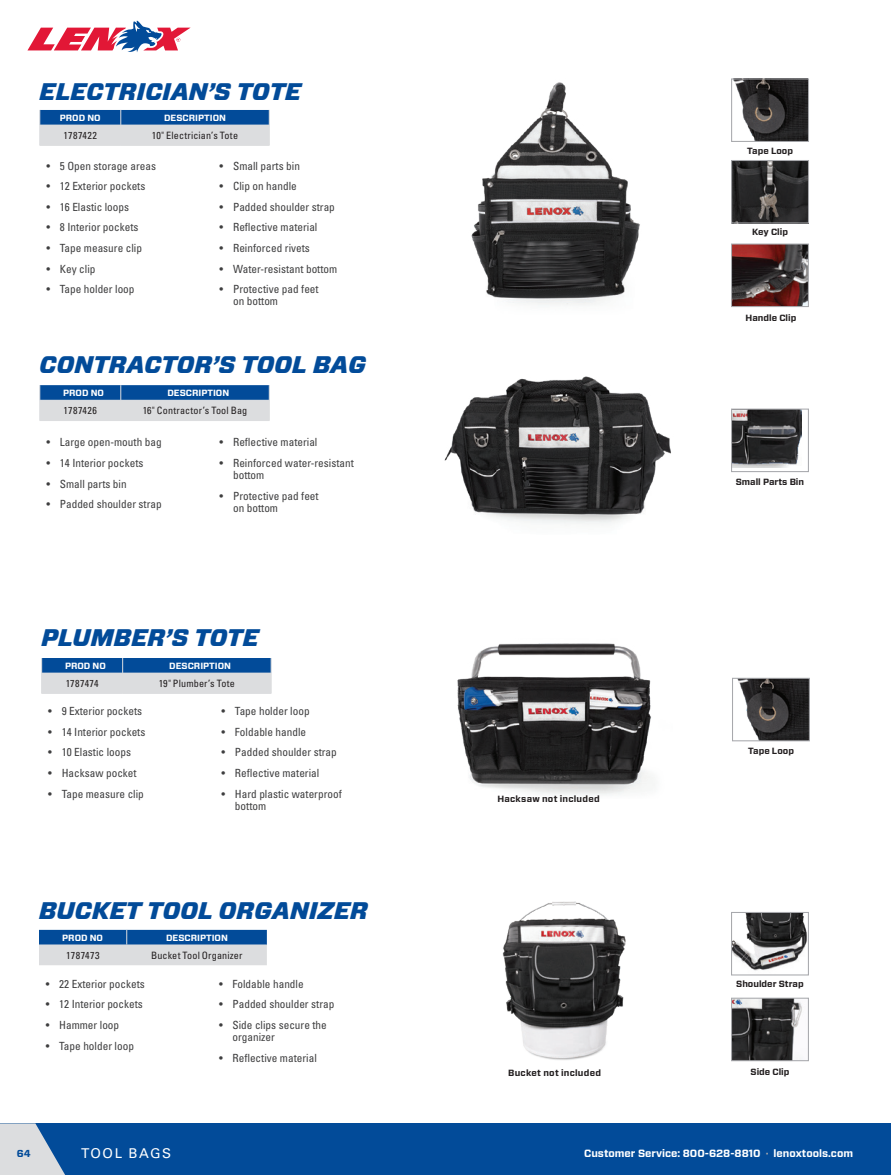
<style>
.page{position:relative;width:891px;height:1175px;background:#fff}
.page>*{position:absolute;margin:0;border:0;box-sizing:border-box;transform-origin:0 0}
.t1{font:italic 900 24px "Forza";color:#024b99}
.t2{font:13.5px "Univers LT Std";letter-spacing:.11em;color:#fff}
.t3{font:condensed 11.25px/12px "Univers LT Std";color:#3e3e3f}
.t4{font:700 10.5px "Forza";color:#fff}
.t5{font:condensed 10.2px "Univers LT Std";letter-spacing:.015em;color:#231f20}
.t6{font:condensed 10.2px "Univers LT Std";letter-spacing:.04em;color:#231f20}
.t7{font:condensed 10.2px "Univers LT Std";letter-spacing:.035em;color:#231f20}
.t8{font:700 10.2px "Forza";color:#024b99}
.t9{font:700 9px "Forza";color:#fff}
.t10{font:700 9px "Forza";color:#231f20}
.t11{font:700 9px "Forza";letter-spacing:.025em;color:#231f20}
.s1{color:#a8a9ad}
</style>
<div class="page">
<div style="left:0;top:1123px;width:891px;height:51px;background:#024b99"></div>
<svg style="left:0;top:1123px;width:65px;height:51px"></svg>
<svg style="left:27px;top:21px;width:164px;height:31px"></svg>
<img style="left:733px;top:410px;width:68px;height:57px">
<div style="left:731px;top:408px;width:78px;height:64px;border:1px solid #a8a9ad"></div>
<img style="left:733px;top:80px;width:74px;height:60px">
<div style="left:731px;top:78px;width:78px;height:64px;border:1px solid #a8a9ad"></div>
<img style="left:733px;top:162px;width:74px;height:59px">
<div style="left:731px;top:160px;width:78px;height:63px;border:1px solid #a8a9ad"></div>
<img style="left:733px;top:245px;width:74px;height:60px">
<div style="left:731px;top:243px;width:78px;height:64px;border:1px solid #a8a9ad"></div>
<img style="left:444px;top:376px;width:227px;height:148px">
<hr style="left:40px;top:420px;width:81px;height:1px;background:#dcdddf">
<hr style="left:121px;top:420px;width:148px;height:1px;background:#dcdddf">
<svg style="left:40px;top:385px;width:230px;height:35px;background:#7f9fc1"></svg>
<hr style="left:40px;top:400px;width:81px;height:1px;background:#dcdddf">
<hr style="left:121px;top:400px;width:148px;height:1px;background:#dcdddf">
<img style="left:471px;top:82px;width:169px;height:223px">
<hr style="left:40px;top:145px;width:81px;height:1px;background:#dcdddf">
<hr style="left:121px;top:145px;width:148px;height:1px;background:#dcdddf">
<svg style="left:40px;top:110px;width:230px;height:35px;background:#7f9fc1"></svg>
<hr style="left:40px;top:125px;width:81px;height:1px;background:#dcdddf">
<hr style="left:121px;top:125px;width:148px;height:1px;background:#dcdddf">
<img style="left:457px;top:643px;width:194px;height:152px">
<img style="left:738px;top:680px;width:70px;height:59px">
<div style="left:732px;top:678px;width:78px;height:63px;border:1px solid #a8a9ad"></div>
<hr style="left:41px;top:693px;width:82px;height:1px;background:#dcdddf">
<hr style="left:123px;top:693px;width:148px;height:1px;background:#dcdddf">
<svg style="left:41px;top:658px;width:231px;height:35px;background:#7f9fc1"></svg>
<hr style="left:41px;top:673px;width:82px;height:1px;background:#dcdddf">
<hr style="left:123px;top:673px;width:148px;height:1px;background:#dcdddf">
<img style="left:502px;top:901px;width:124px;height:159px">
<img style="left:733px;top:914px;width:74px;height:57px">
<div style="left:731px;top:912px;width:78px;height:63px;border:1px solid #a8a9ad"></div>
<img style="left:733px;top:999px;width:69px;height:60px">
<div style="left:731px;top:997px;width:78px;height:64px;border:1px solid #a8a9ad"></div>
<svg style="left:39px;top:929px;width:228px;height:36px;background:#85a3c3"></svg>
<hr style="left:39px;top:944px;width:88px;height:1px;background:#dcdddf">
<hr style="left:127px;top:944px;width:140px;height:1px;background:#dcdddf">
<h1 class="t1" style="left:40px;top:75px;width:263px">ELECTRICIAN’S TOTE</h1>
<p class="t9" style="left:60px;top:112px;width:42px">PROD NO</p>
<p class="t9" style="left:164px;top:112px;width:63px">DESCRIPTION</p>
<p class="t6" style="left:64px;top:129px;width:35px">1787422</p>
<p class="t5" style="left:152px;top:129px;width:88px">10" Electrician’s Tote</p>
<p class="t3" style="left:46px;top:159px;width:111px">• 5 Open storage areas</p>
<p class="t3" style="left:46px;top:180px;width:101px">• 12 Exterior pockets</p>
<p class="t3" style="left:46px;top:201px;width:84px">• 16 Elastic loops</p>
<p class="t3" style="left:46px;top:221px;width:94px">• 8 Interior pockets</p>
<p class="t3" style="left:46px;top:242px;width:97px">• Tape measure clip</p>
<p class="t3" style="left:46px;top:263px;width:51px">• Key clip</p>
<p class="t3" style="left:46px;top:283px;width:90px">• Tape holder loop</p>
<p class="t3" style="left:220px;top:159px;width:82px">• Small parts bin</p>
<p class="t3" style="left:220px;top:180px;width:79px">• Clip on handle</p>
<p class="t3" style="left:220px;top:201px;width:117px">• Padded shoulder strap</p>
<p class="t3" style="left:220px;top:221px;width:99px">• Reflective material</p>
<p class="t3" style="left:220px;top:242px;width:92px">• Reinforced rivets</p>
<p class="t3" style="left:220px;top:263px;width:119px">• Water-resistant bottom</p>
<p class="t3" style="left:233px;top:283px;width:87px;text-indent:-14px">• Protective pad feet on bottom</p>
<h1 class="t1" style="left:40px;top:348px;width:328px">CONTRACTOR’S TOOL BAG</h1>
<p class="t9" style="left:63px;top:387px;width:42px">PROD NO</p>
<p class="t9" style="left:167px;top:387px;width:63px">DESCRIPTION</p>
<p class="t6" style="left:64px;top:404px;width:35px">1787426</p>
<p class="t5" style="left:143px;top:404px;width:106px">16" Contractor’s Tool Bag</p>
<p class="t3" style="left:46px;top:436px;width:117px">• Large open-mouth bag</p>
<p class="t3" style="left:46px;top:457px;width:99px">• 14 Interior pockets</p>
<p class="t3" style="left:46px;top:477px;width:82px">• Small parts bin</p>
<p class="t3" style="left:46px;top:498px;width:117px">• Padded shoulder strap</p>
<p class="t3" style="left:220px;top:436px;width:99px">• Reflective material</p>
<p class="t3" style="left:233px;top:457px;width:122px;text-indent:-14px">• Reinforced water-resistant bottom</p>
<p class="t3" style="left:233px;top:489px;width:87px;text-indent:-14px">• Protective pad feet on bottom</p>
<h1 class="t1" style="left:41px;top:621px;width:219px">PLUMBER’S TOTE</h1>
<p class="t9" style="left:65px;top:660px;width:42px">PROD NO</p>
<p class="t9" style="left:169px;top:660px;width:63px">DESCRIPTION</p>
<p class="t5" style="left:66px;top:677px;width:34px">1787474</p>
<p class="t5" style="left:159px;top:677px;width:78px">19" Plumber’s Tote</p>
<p class="t3" style="left:48px;top:705px;width:96px">• 9 Exterior pockets</p>
<p class="t3" style="left:48px;top:725px;width:99px">• 14 Interior pockets</p>
<p class="t3" style="left:48px;top:746px;width:84px">• 10 Elastic loops</p>
<p class="t3" style="left:48px;top:767px;width:90px">• Hacksaw pocket</p>
<p class="t3" style="left:48px;top:787px;width:97px">• Tape measure clip</p>
<p class="t3" style="left:221px;top:705px;width:90px">• Tape holder loop</p>
<p class="t3" style="left:221px;top:725px;width:86px">• Foldable handle</p>
<p class="t3" style="left:221px;top:746px;width:117px">• Padded shoulder strap</p>
<p class="t3" style="left:221px;top:767px;width:99px">• Reflective material</p>
<p class="t3" style="left:235px;top:787px;width:108px;text-indent:-13px">• Hard plastic waterproof bottom</p>
<h1 class="t1" style="left:39px;top:894px;width:331px">BUCKET TOOL ORGANIZER</h1>
<p class="t9" style="left:62px;top:931px;width:42px">PROD NO</p>
<p class="t9" style="left:166px;top:931px;width:63px">DESCRIPTION</p>
<p class="t7" style="left:66px;top:948px;width:35px">1787473</p>
<p class="t5" style="left:151px;top:948px;width:93px">Bucket Tool Organizer</p>
<p class="t3" style="left:46px;top:977px;width:101px">• 22 Exterior pockets</p>
<p class="t3" style="left:46px;top:998px;width:99px">• 12 Interior pockets</p>
<p class="t3" style="left:46px;top:1018px;width:75px">• Hammer loop</p>
<p class="t3" style="left:46px;top:1039px;width:90px">• Tape holder loop</p>
<p class="t3" style="left:219px;top:977px;width:86px">• Foldable handle</p>
<p class="t3" style="left:219px;top:998px;width:117px">• Padded shoulder strap</p>
<p class="t3" style="left:232px;top:1018px;width:96px;text-indent:-14px">• Side clips secure the organizer</p>
<p class="t3" style="left:219px;top:1051px;width:99px">• Reflective material</p>
<p class="t11" style="left:497px;top:792px;width:104px">Hacksaw not included</p>
<p class="t11" style="left:508px;top:1067px;width:94px">Bucket not included</p>
<p class="t10" style="left:747px;top:145px;width:47px">Tape Loop</p>
<p class="t10" style="left:752px;top:226px;width:37px">Key Clip</p>
<p class="t10" style="left:746px;top:311px;width:52px">Handle Clip</p>
<p class="t10" style="left:736px;top:476px;width:70px">Small Parts Bin</p>
<p class="t10" style="left:748px;top:745px;width:47px">Tape Loop</p>
<p class="t10" style="left:736px;top:977px;width:69px">Shoulder Strap</p>
<p class="t10" style="left:751px;top:1065px;width:40px">Side Clip</p>
<p class="t8" style="left:17px;top:1146px;width:16px">64</p>
<p class="t2" style="left:81px;top:1145px;width:92px">TOOL BAGS</p>
<p class="t4" style="left:584px;top:1146px;width:271px">Customer Service: 800-628-8810 <span class="s1">·</span> lenoxtools.com</p>
</div>
